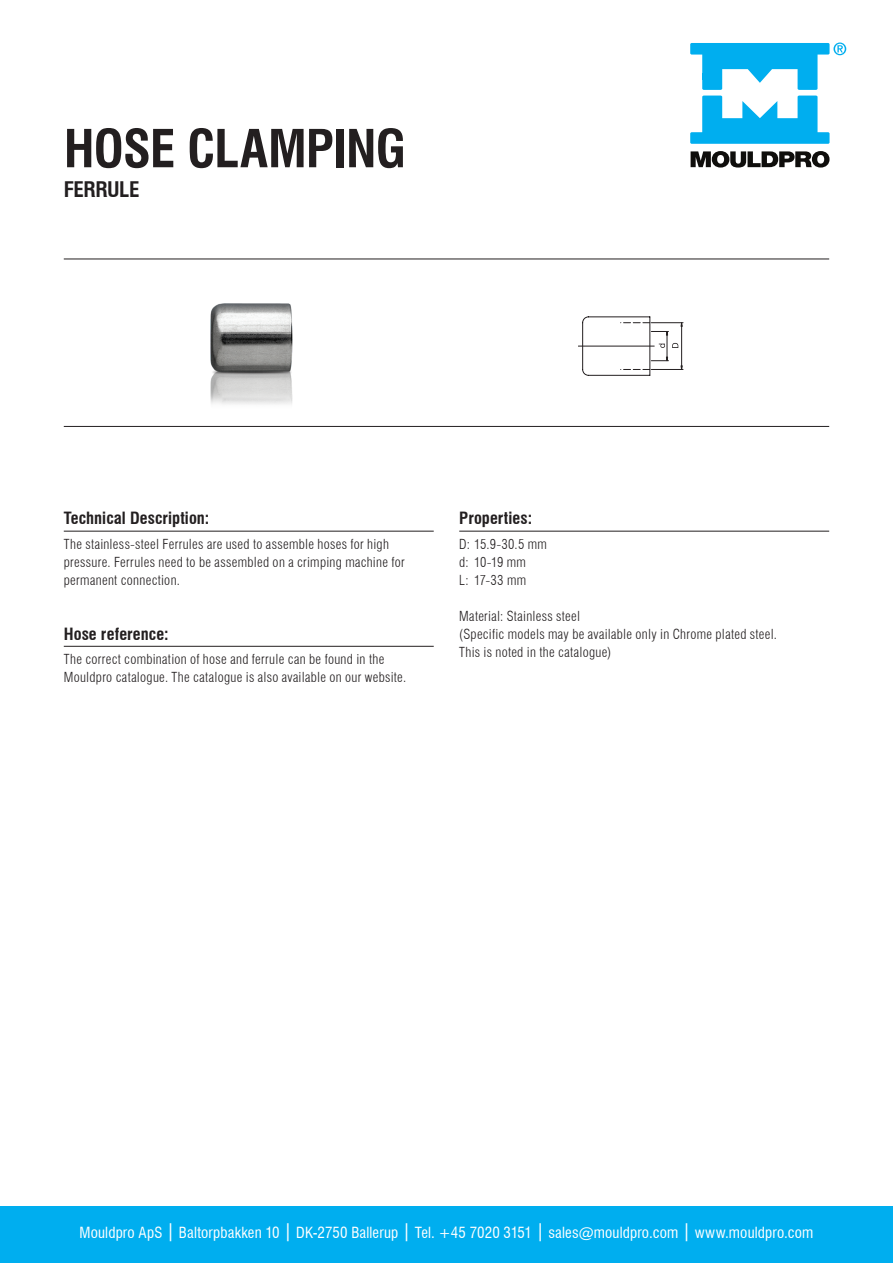
<style>
.page{position:relative;width:893px;height:1263px;background:#fff}
.page>*{position:absolute;margin:0;border:0;box-sizing:border-box;transform-origin:0 0}
.Heading_1{font:700 condensed 51px "Swiss 721 BT";letter-spacing:-.02em;color:#231f20}
.Heading_1-2{font:700 condensed 21px "Swiss 721 BT";letter-spacing:-.02em;color:#231f20}
.Produkttekst{font:700 condensed 16.5px "Swiss 721 BT";letter-spacing:.005em;color:#231f20}
.t1{font:condensed 15px "Swiss 721 BT";letter-spacing:.01em;color:#fff}
.Tekst_9_12{font:300 condensed 13.5px/18px "Swiss 721 BT";letter-spacing:.025em;color:#231f20}
.s1{font-size:18px}
</style>
<div class="page">
<div style="left:0;top:1206px;width:893px;height:57px;background:#00aeef"></div>
<svg style="left:691px;top:151px;width:138px;height:17px"></svg>
<svg style="left:690px;top:96px;width:139px;height:48px"></svg>
<svg style="left:690px;top:43px;width:156px;height:47px"></svg>
<hr style="left:64px;top:531px;width:370px;height:1px;background:#231f20">
<hr style="left:64px;top:646px;width:370px;height:1px;background:#231f20">
<hr style="left:459px;top:531px;width:370px;height:1px;background:#231f20">
<hr style="left:64px;top:259px;width:765px;height:1px;background:#231f20">
<hr style="left:64px;top:426px;width:765px;height:1px;background:#231f20">
<img style="left:210px;top:303px;width:83px;height:101px">
<hr style="left:578px;top:346px;width:76px;height:1px;background:#231f20">
<svg style="left:582px;top:316px;width:101px;height:60px"></svg>
<p class="Heading_1" style="left:64px;top:118px;width:344px">HOSE CLAMPING</p>
<p class="Heading_1-2" style="left:64px;top:177px;width:77px">FERRULE</p>
<p class="Produkttekst" style="left:64px;top:508px;width:147px">Technical Description:</p>
<p class="Tekst_9_12" style="left:64px;top:535px;width:342px">The stainless-steel Ferrules are used to assemble hoses for high pressure. Ferrules need to be assembled on a crimping machine for permanent connection.</p>
<p class="Produkttekst" style="left:64px;top:624px;width:106px">Hose reference:</p>
<p class="Tekst_9_12" style="left:64px;top:650px;width:344px">The correct combination of hose and ferrule can be found in the<br>Mouldpro catalogue. The catalogue is also available on our website.</p>
<p class="Produkttekst" style="left:459px;top:508px;width:74px">Properties:</p>
<p class="Tekst_9_12" style="left:459px;top:535px;width:89px">D: 15.9-30.5 mm</p>
<p class="Tekst_9_12" style="left:459px;top:553px;width:68px">d: 10-19 mm</p>
<p class="Tekst_9_12" style="left:459px;top:571px;width:68px">L: 17-33 mm</p>
<p class="Tekst_9_12" style="left:459px;top:607px;width:122px">Material: Stainless steel</p>
<p class="Tekst_9_12" style="left:459px;top:625px;width:319px">(Specific models may be available only in Chrome plated steel.</p>
<p class="Tekst_9_12" style="left:459px;top:643px;width:154px">This is noted in the catalogue)</p>
<p class="t1" style="left:80px;top:1224px;width:735px">Mouldpro ApS <span class="s1">|</span> Baltorpbakken 10 <span class="s1">|</span> DK-2750 Ballerup <span class="s1">|</span> Tel. +45 7020 3151 <span class="s1">|</span> sales@mouldpro.com <span class="s1">|</span> www.mouldpro.com</p>
</div>
